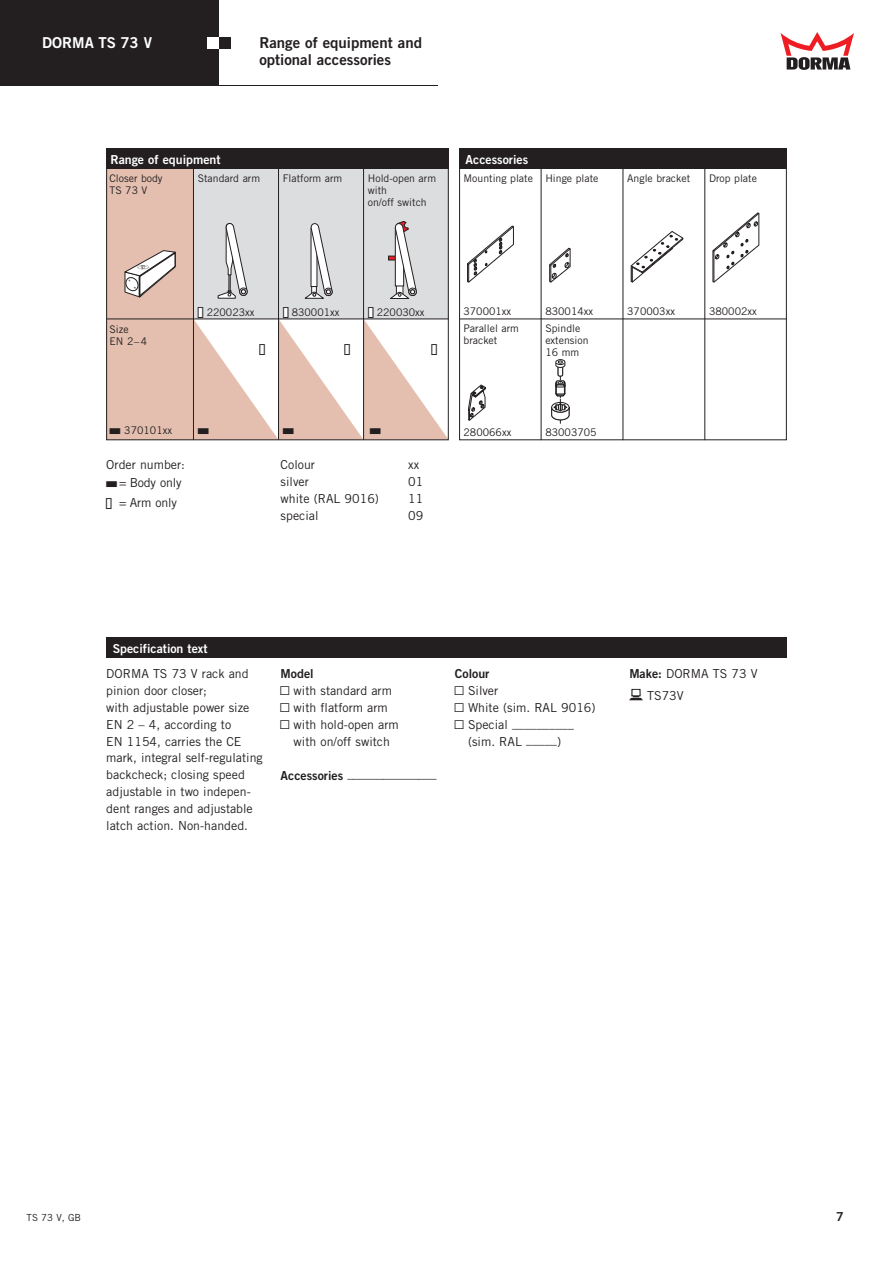
<style>
.page{position:relative;width:893px;height:1263px;background:#fff}
.page>*{position:absolute;margin:0;border:0;box-sizing:border-box;transform-origin:0 0}
.t1{font:15px/16.5px "Trade Gothic Bold Two";color:#231f20}
.t2{font:15px "Trade Gothic Bold Two";color:#fff}
.t3{font:12.3px/17px "Trade Gothic";color:#231f20}
.t4{font:12.3px "Trade Gothic Bold Two";color:#fff}
.t5{font:12.3px "Trade Gothic Bold Two";color:#231f20}
.t6{font:10.5px/12px "Trade Gothic";color:#231f20}
.t7{font:9.75px "Trade Gothic";color:#231f20}
.t8{font:9.75px "Kasten";color:#231f20}
.t9{font:5.25px "Kasten";color:#231f20;scale:3.75 1}
.s1{font-family:"Kasten";font-size:9.75px;color:#fff}
.s2{font-family:"Kasten";font-size:9.75px}
.s3{font-family:"Kasten";font-size:5.25px}
.s4{font-family:"AG Figures+Pi BQ"}
.s5{font-family:"Trade Gothic Bold Two"}
.s6{font-family:"Kasten"}
</style>
<div class="page">
<svg style="left:780px;top:32px;width:74px;height:38px"></svg>
<div style="left:106px;top:638px;width:681px;height:20px;background:#231f20"></div>
<div style="left:193px;top:169px;width:256px;height:150px;background:#dcdddf"></div>
<svg style="left:467px;top:225px;width:47px;height:58px"></svg>
<svg style="left:549px;top:248px;width:22px;height:35px"></svg>
<svg style="left:630px;top:231px;width:53px;height:52px"></svg>
<svg style="left:712px;top:213px;width:47px;height:70px"></svg>
<svg style="left:194px;top:320px;width:253px;height:118px"></svg>
<div style="left:106px;top:169px;width:87px;height:271px;background:#e4bfaf"></div>
<hr style="left:193px;top:168px;width:1px;height:272px;background:#231f20">
<hr style="left:278px;top:168px;width:1px;height:272px;background:#231f20">
<hr style="left:363px;top:168px;width:1px;height:272px;background:#231f20">
<hr style="left:541px;top:168px;width:1px;height:272px;background:#231f20">
<hr style="left:623px;top:168px;width:1px;height:272px;background:#231f20">
<hr style="left:704px;top:168px;width:1px;height:272px;background:#231f20">
<hr style="left:106px;top:319px;width:343px;height:1px;background:#231f20">
<hr style="left:459px;top:319px;width:328px;height:1px;background:#231f20">
<svg style="left:124px;top:250px;width:52px;height:48px"></svg>
<div style="left:239px;top:287px;width:9px;height:9px;border:1px solid #231f20;border-radius:3px"></div>
<svg style="left:217px;top:223px;width:30px;height:76px"></svg>
<div style="left:324px;top:287px;width:9px;height:9px;border:1px solid #231f20;border-radius:3px"></div>
<svg style="left:304px;top:223px;width:28px;height:76px"></svg>
<svg style="left:388px;top:221px;width:29px;height:78px"></svg>
<svg style="left:468px;top:384px;width:18px;height:37px"></svg>
<svg style="left:551px;top:359px;width:18px;height:64px"></svg>
<div style="left:459px;top:168px;width:328px;height:272px;border:1px solid #231f20"></div>
<div style="left:0;top:0;width:219px;height:85px;background:#231f20"></div>
<div style="left:219px;top:37px;width:12px;height:11px;background:#231f20"></div>
<div style="left:459px;top:149px;width:328px;height:20px;background:#231f20"></div>
<div style="left:106px;top:168px;width:343px;height:272px;border:1px solid #231f20"></div>
<div style="left:106px;top:149px;width:343px;height:20px;background:#231f20"></div>
<div style="left:207px;top:37px;width:12px;height:11px;background:#fff"></div>
<p class="t2" style="left:42px;top:34px;width:112px">DORMA TS 73 V</p>
<p class="t1" style="left:259px;top:34px;width:164px">Range of equipment and optional accessories</p>
<p class="t4" style="left:110px;top:152px;width:112px">Range of equipment</p>
<p class="t6" style="left:109px;top:172px;width:55px">Closer body</p>
<p class="t6" style="left:198px;top:172px;width:64px">Standard arm</p>
<p class="t6" style="left:283px;top:172px;width:61px">Flatform arm</p>
<p class="t6" style="left:368px;top:172px;width:70px">Hold-open arm</p>
<p class="t6" style="left:110px;top:184px;width:39px">TS 73 V</p>
<p class="t6" style="left:368px;top:184px;width:60px">with<br>on/off switch</p>
<p class="t4" style="left:466px;top:152px;width:64px">Accessories</p>
<p class="t6" style="left:463px;top:172px;width:136px">Mounting plate Hinge plate</p>
<p class="t6" style="left:627px;top:172px;width:65px">Angle bracket</p>
<p class="t6" style="left:709px;top:172px;width:49px">Drop plate</p>
<p class="t6" style="left:109px;top:324px;width:39px">Size<br>EN 2–4</p>
<p class="t6" style="left:198px;top:306px;width:58px"><span class="s1">X</span><span class="s2">X</span> 220023xx</p>
<p class="t6" style="left:283px;top:306px;width:58px"><span class="s1">X</span><span class="s2">X</span> 830001xx</p>
<p class="t6" style="left:368px;top:306px;width:58px"><span class="s1">X</span><span class="s2">X</span> 220030xx</p>
<p class="t8" style="left:259px;top:344px;width:7px">X</p>
<p class="t8" style="left:344px;top:344px;width:7px">X</p>
<p class="t8" style="left:432px;top:344px;width:7px">X</p>
<p class="t6" style="left:463px;top:305px;width:49px">370001xx</p>
<p class="t6" style="left:545px;top:305px;width:49px">830014xx</p>
<p class="t6" style="left:627px;top:305px;width:49px">370003xx</p>
<p class="t6" style="left:709px;top:305px;width:49px">380002xx</p>
<p class="t6" style="left:463px;top:322px;width:57px">Parallel arm</p>
<p class="t6" style="left:545px;top:322px;width:37px">Spindle</p>
<p class="t6" style="left:463px;top:334px;width:35px">bracket</p>
<p class="t6" style="left:545px;top:334px;width:45px">extension<br>16 mm</p>
<p class="t6" style="left:109px;top:424px;width:64px"><span class="s3">X</span> 370101xx</p>
<p class="t9" style="left:198px;top:428px;width:4px">X</p>
<p class="t9" style="left:283px;top:428px;width:4px">X</p>
<p class="t9" style="left:370px;top:428px;width:4px">X</p>
<p class="t3" style="left:106px;top:456px;width:80px">Order number:</p>
<p class="t9" style="left:106px;top:481px;width:4px">X</p>
<p class="t3" style="left:106px;top:472px;width:77px;line-height:20.2px;text-indent:13px">= Body only<br><span class="s2">X</span> = Arm only</p>
<p class="t3" style="left:281px;top:456px;width:36px">Colour</p>
<p class="t3" style="left:408px;top:456px;width:12px">xx</p>
<p class="t3" style="left:281px;top:473px;width:30px">silver</p>
<p class="t3" style="left:408px;top:473px;width:17px">01</p>
<p class="t3" style="left:281px;top:490px;width:100px">white (RAL 9016)</p>
<p class="t3" style="left:408px;top:490px;width:17px">11</p>
<p class="t3" style="left:281px;top:506px;width:39px">special</p>
<p class="t3" style="left:408px;top:506px;width:17px">09</p>
<p class="t6" style="left:463px;top:426px;width:49px">280066xx</p>
<p class="t6" style="left:545px;top:426px;width:53px">83003705</p>
<p class="t4" style="left:113px;top:641px;width:96px">Specification text</p>
<p class="t3" style="left:106px;top:665px;width:158px">DORMA TS 73 V rack and pinion door closer;<br>with adjustable power size<br>EN 2 – 4, according to<br>EN 1154, carries the CE mark, integral self-regulating backcheck; closing speed adjustable in two indepen&shy;dent ranges and adjustable latch action. Non-handed.</p>
<p class="t5" style="left:281px;top:666px;width:35px">Model</p>
<p class="t3" style="left:281px;top:682px;width:113px"><span class="s4">Y</span> with standard arm</p>
<p class="t3" style="left:281px;top:699px;width:109px"><span class="s4">Y</span> with flatform arm</p>
<p class="t3" style="left:281px;top:716px;width:120px"><span class="s4">Y</span> with hold-open arm</p>
<p class="t3" style="left:294px;top:733px;width:98px">with on/off switch</p>
<p class="t3" style="left:281px;top:765px;width:158px"><span class="s5">Accessories</span> _______________</p>
<p class="t5" style="left:455px;top:666px;width:36px">Colour</p>
<p class="t3" style="left:455px;top:682px;width:142px"><span class="s4">Y</span> Silver<br><span class="s4">Y</span> White (sim. RAL 9016)</p>
<p class="t3" style="left:455px;top:714px;width:120px;line-height:18.5px;text-align:center"><span class="s4">Y</span> Special __________ (sim. RAL _____)</p>
<p class="t3" style="left:629px;top:663px;width:130px;line-height:21.1px"><span class="s5">Make:</span> DORMA TS 73 V<br><span class="s6">B</span> TS73V</p>
<p class="t7" style="left:27px;top:1212px;width:56px">TS 73 V, GB</p>
<p class="t5" style="left:836px;top:1209px;width:9px">7</p>
</div>
